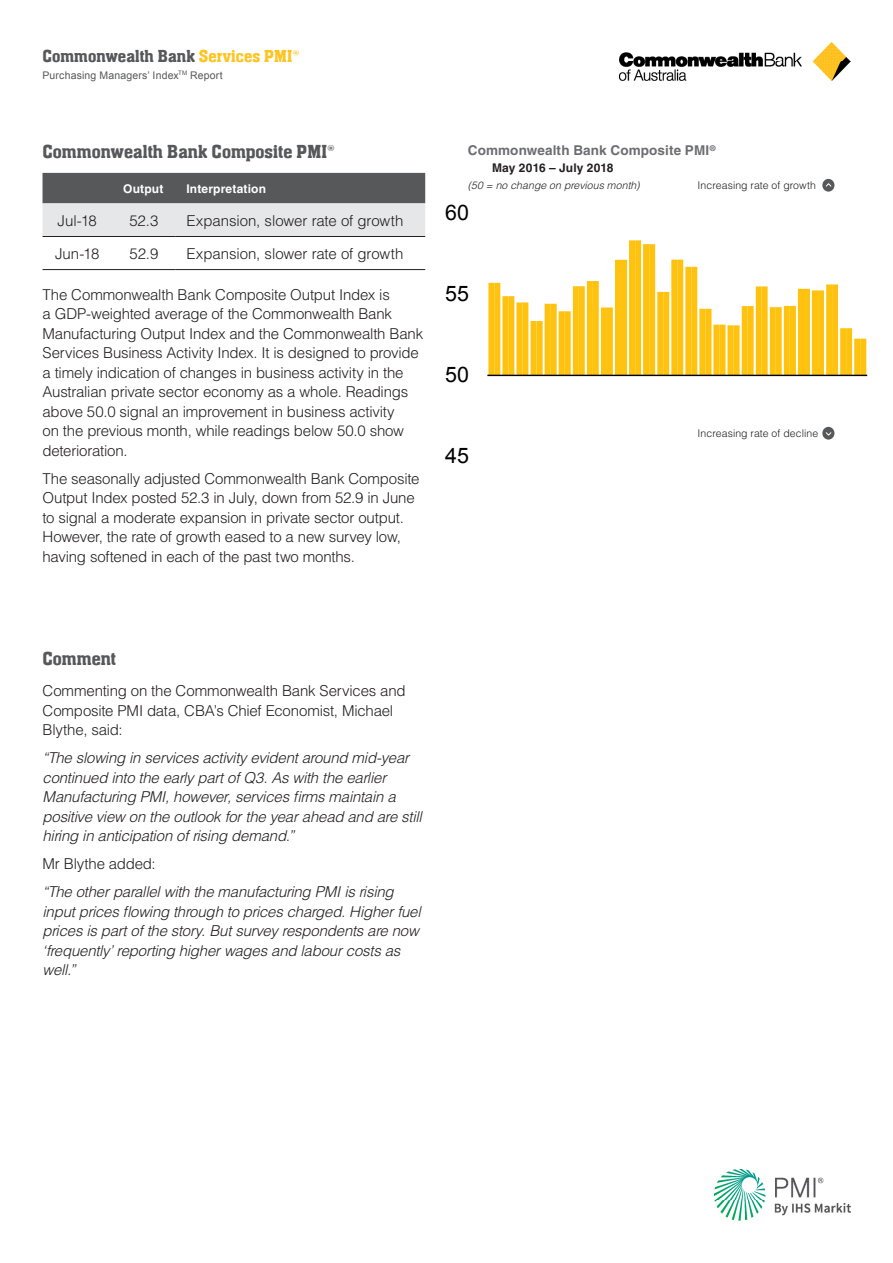
<style>
.page{position:relative;width:893px;height:1263px;background:#fff}
.page>*{position:absolute;margin:0;border:0;box-sizing:border-box;transform-origin:0 0}
.t1{font:21.45px "Arial";color:#000}
.t2{font:500 19.5px "Aachen Com";letter-spacing:.005em;color:#57585a}
.t3{font:500 18px "Aachen Com";letter-spacing:.005em;color:#57585a}
._04_Body{font:300 15px/19.5px "Helvetica";letter-spacing:-.015em;color:#231f20}
._04_Body-2{font:italic 300 15px/19.5px "Helvetica";letter-spacing:-.015em;color:#231f20}
.t4{font:700 13.5px "Helvetica";letter-spacing:.01em;color:#6c6d70}
.t5{font:700 12px "Helvetica";letter-spacing:.015em;color:#fff}
.t6{font:700 12px "Helvetica";letter-spacing:.01em;color:#231f20}
.t7{font:300 10.5px "Helvetica";letter-spacing:.005em;color:#231f20}
.t8{font:10.5px "Arial";letter-spacing:.015em;color:#57585a}
.t9{font:italic 300 10.5px "Helvetica";letter-spacing:.01em;color:#231f20}
.s1{color:#fec422}
</style>
<div class="page">
<img style="left:619px;top:43px;width:231px;height:38px">
<img style="left:714px;top:1169px;width:136px;height:51px">
<div style="left:822px;top:427px;width:12px;height:13px;background:#57585a;border-radius:50%"></div>
<svg style="left:825px;top:432px;width:7px;height:4px"></svg>
<div style="left:822px;top:179px;width:12px;height:13px;background:#57585a;border-radius:50%"></div>
<svg style="left:825px;top:183px;width:7px;height:4px"></svg>
<svg style="left:43px;top:173px;width:382px;height:63px;background:#a1a2a4"></svg>
<hr style="left:43px;top:236px;width:69px;height:1px;background:#231f20">
<hr style="left:112px;top:236px;width:64px;height:1px;background:#231f20">
<hr style="left:176px;top:236px;width:249px;height:1px;background:#231f20">
<hr style="left:43px;top:269px;width:69px;height:1px;background:#231f20">
<hr style="left:112px;top:269px;width:64px;height:1px;background:#231f20">
<hr style="left:176px;top:269px;width:249px;height:1px;background:#231f20">
<svg style="left:494px;top:240px;width:372px;height:135px"></svg>
<hr style="left:487px;top:375px;width:380px;height:1px;background:#000">
<p class="t3" style="left:43px;top:46px;width:258px">Commonwealth Bank <span class="s1">Services PMI®</span></p>
<p class="t8" style="left:43px;top:68px;width:182px">Purchasing Managers’ Index<sup>TM</sup> Report</p>
<p class="t2" style="left:43px;top:141px;width:294px">Commonwealth Bank Composite PMI®</p>
<p class="t4" style="left:468px;top:142px;width:249px">Commonwealth Bank Composite PMI<sup>®</sup></p>
<p class="t6" style="left:492px;top:161px;width:123px">May 2016 – July 2018</p>
<p class="t5" style="left:123px;top:181px;width:42px">Output</p>
<p class="t5" style="left:186px;top:181px;width:81px">Interpretation</p>
<p class="t9" style="left:468px;top:179px;width:173px">(50 = no change on previous month)</p>
<p class="t7" style="left:697px;top:179px;width:120px">Increasing rate of growth</p>
<p class="_04_Body" style="left:58px;top:210px;width:41px">Jul-18</p>
<p class="_04_Body" style="left:129px;top:210px;width:31px">52.3</p>
<p class="_04_Body" style="left:186px;top:210px;width:218px">Expansion, slower rate of growth</p>
<p class="_04_Body" style="left:55px;top:243px;width:46px">Jun-18</p>
<p class="_04_Body" style="left:129px;top:243px;width:30px">52.9</p>
<p class="_04_Body" style="left:186px;top:243px;width:218px">Expansion, slower rate of growth</p>
<p class="t1" style="left:445px;top:199px;width:25px">60</p>
<p class="_04_Body" style="left:43px;top:284px;width:382px">The Commonwealth Bank Composite Output Index is<br>a GDP-weighted average of the Commonwealth Bank Manufacturing Output Index and the Commonwealth Bank Services Business Activity Index. It is designed to provide a timely indication of changes in business activity in the Australian private sector economy as a whole. Readings above 50.0 signal an improvement in business activity<br>on the previous month, while readings below 50.0 show deterioration.</p>
<p class="_04_Body" style="left:43px;top:468px;width:378px">The seasonally adjusted Commonwealth Bank Composite Output Index posted 52.3 in July, down from 52.9 in June to signal a moderate expansion in private sector output.<br>However, the rate of growth eased to a new survey low, having softened in each of the past two months.</p>
<p class="t1" style="left:445px;top:280px;width:25px">55</p>
<p class="t1" style="left:445px;top:361px;width:25px">50</p>
<p class="t1" style="left:445px;top:442px;width:25px">45</p>
<p class="t7" style="left:697px;top:427px;width:122px">Increasing rate of decline</p>
<p class="t2" style="left:43px;top:648px;width:75px">Comment</p>
<p class="_04_Body" style="left:43px;top:681px;width:365px">Commenting on the Commonwealth Bank Services and<br>Composite PMI data, CBA’s Chief Economist, Michael<br>Blythe, said:</p>
<p class="_04_Body-2" style="left:43px;top:748px;width:381px">“The slowing in services activity evident around mid-year continued into the early part of Q3. As with the earlier Manufacturing PMI, however, services firms maintain a positive view on the outlook for the year ahead and are still hiring in anticipation of rising demand.”</p>
<p class="_04_Body" style="left:43px;top:854px;width:115px">Mr Blythe added:</p>
<p class="_04_Body-2" style="left:43px;top:882px;width:380px">“The other parallel with the manufacturing PMI is rising input prices flowing through to prices charged. Higher fuel prices is part of the story. But survey respondents are now ‘frequently’ reporting higher wages and labour costs as well.”</p>
</div>
